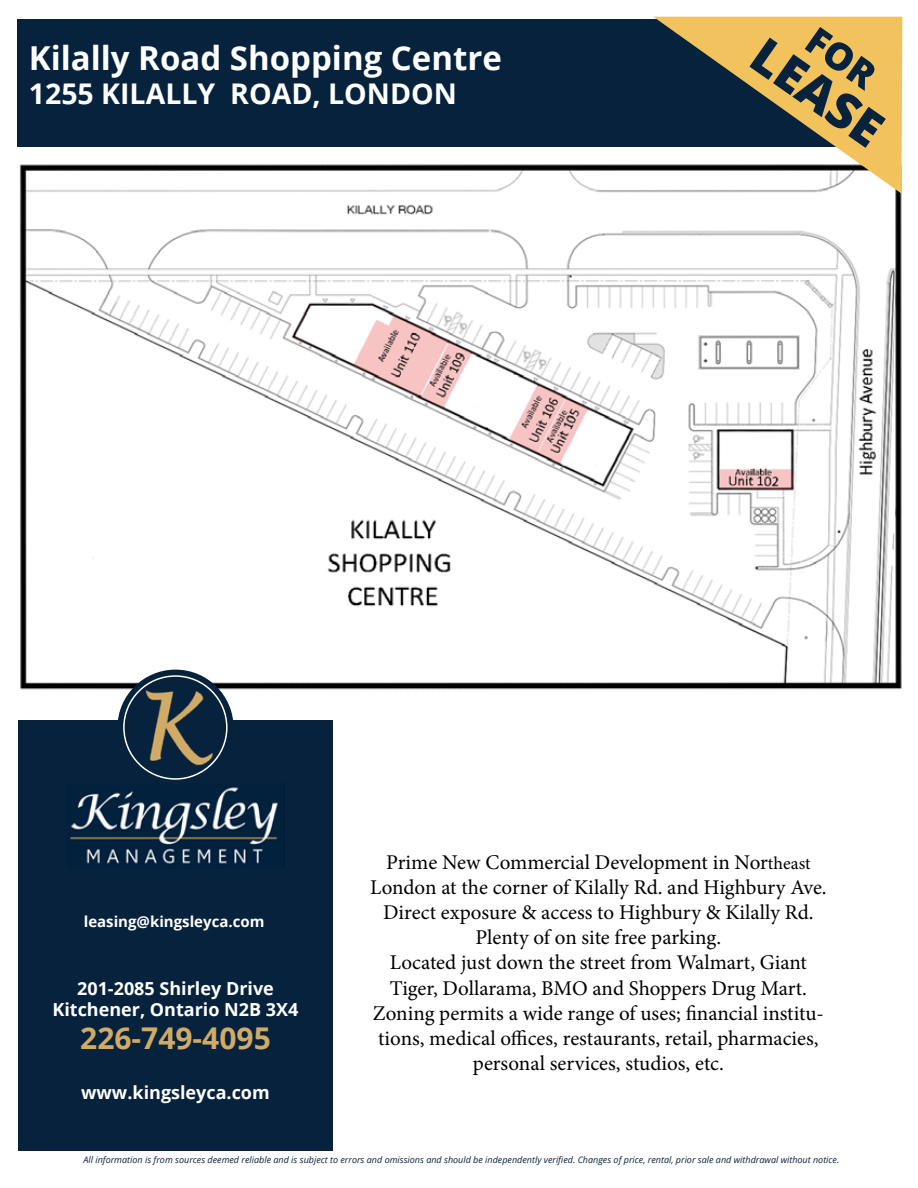
<style>
.page{position:relative;width:918px;height:1188px;background:#fff}
.page>*{position:absolute;margin:0;border:0;box-sizing:border-box;transform-origin:0 0}
.t1{font:800 49.5px "Open Sans";color:#06223c}
.t2{font:700 33px "Open Sans";color:#fff}
.t3{font:700 30px "Open Sans";color:#d1aa67}
.t4{font:700 28.5px "Open Sans";color:#fff}
.t5{font:21px/25.2px "Minion Pro";color:#000;text-align:center}
.t6{font:700 18px/21.6px "Open Sans";color:#fff;text-align:center}
.t7{font:700 15px "Open Sans";color:#fff}
.t8{font:italic 9px "Open Sans";color:#06223c}
.s1{font-size:18px}
</style>
<div class="page">
<img style="left:19px;top:164px;width:883px;height:542px">
<div style="left:18px;top:19px;width:882px;height:128px;background:#06223c"></div>
<div style="left:18px;top:720px;width:315px;height:430px;background:#06223c"></div>
<img style="left:70px;top:787px;width:208px;height:77px">
<img style="left:117px;top:670px;width:117px;height:116px;border-radius:58px">
<div style="left:123px;top:675px;width:105px;height:105px;border:2px solid #fff;border-radius:50%"></div>
<svg style="left:653px;top:17px;width:249px;height:177px"></svg>
<div style="left:805px;top:27px;width:75px;height:64px;background:#f2c25c"></div>
<h2 class="t2" style="left:29px;top:34px;width:475px">Kilally Road Shopping Centre</h2>
<h3 class="t4" style="left:29px;top:73px;width:430px">1255 KILALLY ROAD, LONDON</h3>
<h1 class="t1" style="left:778px;top:19px;width:149px;rotate:35deg">LEASE</h1>
<p class="t7" style="left:84px;top:911px;width:182px">leasing@kingsleyca.com</p>
<p class="t6" style="left:52px;top:977px;width:248px">201-2085 Shirley Drive<br>Kitchener, Ontario N2B 3X4</p>
<h3 class="t3" style="left:80px;top:1017px;width:192px">226-749-4095</h3>
<p class="t6" style="left:81px;top:1082px;width:190px">www.kingsleyca.com</p>
<p class="t5" style="left:370px;top:849px;width:458px">Prime New Commercial Development in Nor<span class="s1">theast </span>London at the corner of Kilally Rd. and Highbury Ave.<br>Direct exposure &amp; access to Highbury &amp; Kilally Rd.<br>Plenty of on site free parking.<br>Located just down the street from Walmart, Giant Tiger, Dollarama, BMO and Shoppers Drug Mart.<br>Zoning permits a wide range of uses; financial institu&shy;tions, medical offices, restaurants, retail, pharmacies, personal services, studios, etc.</p>
<p class="t8" style="left:83px;top:1153px;width:757px">All information is from sources deemed reliable and is subject to errors and omissions and should be independently verified. Changes of price, rental, prior sale and withdrawal without notice.</p>
</div>
